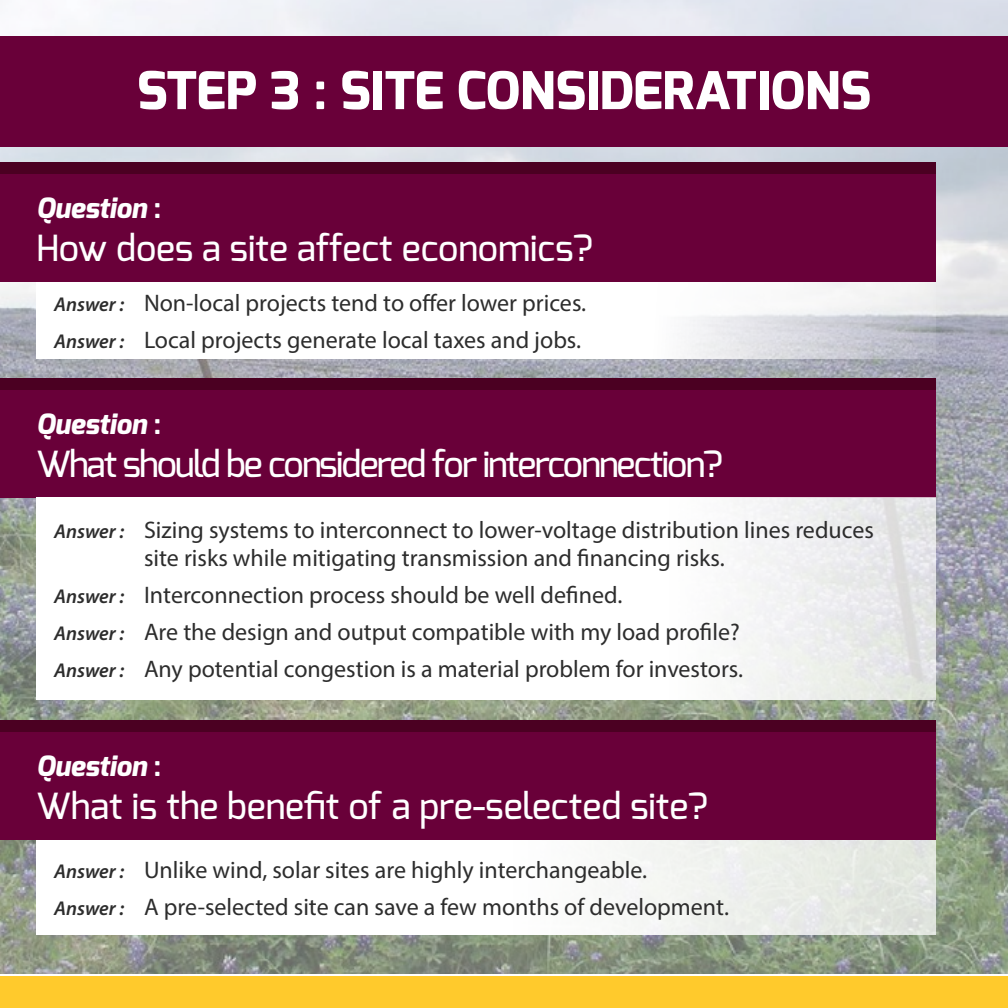
<style>
.page{position:relative;width:1008px;height:1008px;background:#fff}
.page>*{position:absolute;margin:0;border:0;box-sizing:border-box;transform-origin:0 0}
.t1{font:800 52px "Exo";color:#fff}
.t2{font:500 36px "Exo";color:#fff}
.t3{font:500 36px "Exo";letter-spacing:-.05em;color:#fff}
.t4{font:italic 800 28px "Exo";color:#fff}
.t5{font:24px/37px "Myriad Pro";color:#2d2d2d}
.s1{font-style:normal}
.s2{font-weight:600;font-style:italic;font-size:20px}
</style>
<div class="page">
<img style="left:0;top:0;width:1008px;height:974px">
<svg style="left:36px;top:282px;width:900px;height:77px"></svg>
<div style="left:36px;top:840px;width:900px;height:95px;background:linear-gradient(to right,#fff,#e8ebe7)"></div>
<div style="left:0;top:174px;width:936px;height:108px;background:#690039"></div>
<div style="left:0;top:390px;width:936px;height:108px;background:#690039"></div>
<div style="left:0;top:732px;width:936px;height:108px;background:#690039"></div>
<div style="left:0;top:162px;width:936px;height:12px;background:#4b0022"></div>
<div style="left:0;top:378px;width:936px;height:12px;background:#4b0022"></div>
<div style="left:0;top:720px;width:936px;height:12px;background:#4b0022"></div>
<svg style="left:36px;top:498px;width:900px;height:202px"></svg>
<div style="left:0;top:36px;width:1008px;height:110px;background:#690039"></div>
<div style="left:0;top:976px;width:1008px;height:32px;background:#ffca2c"></div>
<h1 class="t1" style="left:137px;top:57px;width:736px">STEP 3 : SITE CONSIDERATIONS</h1>
<p class="t4" style="left:36px;top:190px;width:126px">Question <span class="s1">:</span></p>
<h2 class="t2" style="left:36px;top:225px;width:559px">How does a site affect economics?</h2>
<p class="t5" style="left:54px;top:284px;width:534px"><span class="s2">Answer :</span> Non-local projects tend to offer lower prices.<br><span class="s2">Answer :</span> Local projects generate local taxes and jobs.</p>
<p class="t4" style="left:36px;top:406px;width:126px">Question <span class="s1">:</span></p>
<h2 class="t3" style="left:36px;top:441px;width:689px">What should be considered for interconnection?</h2>
<p class="t5" style="left:144px;top:516px;width:731px;line-height:28px;text-indent:-90px"><span class="s2">Answer :</span> Sizing systems to interconnect to lower-voltage distribution lines reduces site risks while mitigating transmission and financing risks.</p>
<p class="t5" style="left:54px;top:576px;width:691px"><span class="s2">Answer :</span> Interconnection process should be well defined.<br><span class="s2">Answer :</span> Are the design and output compatible with my load profile?<br><span class="s2">Answer :</span> Any potential congestion is a material problem for investors.</p>
<p class="t4" style="left:36px;top:748px;width:126px">Question <span class="s1">:</span></p>
<h2 class="t2" style="left:36px;top:783px;width:673px">What is the benefit of a pre-selected site?</h2>
<p class="t5" style="left:54px;top:851px;width:677px"><span class="s2">Answer :</span> Unlike wind, solar sites are highly interchangeable.<br><span class="s2">Answer :</span> A pre-selected site can save a few months of development.</p>
</div>
